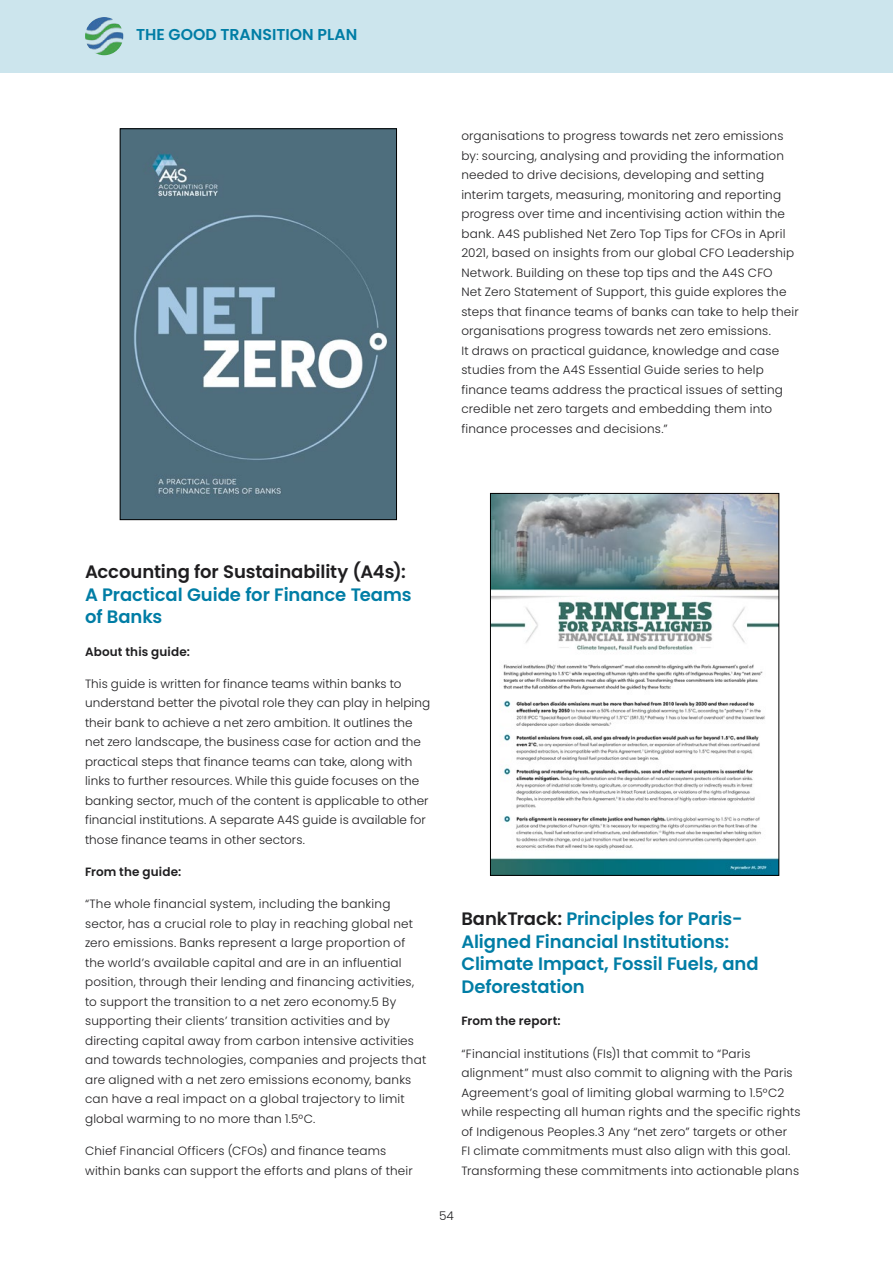
<style>
.page{position:relative;width:893px;height:1263px;background:#fff}
.page>*{position:absolute;margin:0;border:0;box-sizing:border-box;transform-origin:0 0}
.t1{font:600 18px/22.5px "Poppins";letter-spacing:-.005em;color:#007da5}
.t2{font:600 18px "Poppins";letter-spacing:-.005em;color:#1f1e20}
.t3{font:600 15.75px "Poppins";color:#007da5}
.t4{font:300 12px/19.5px "Poppins";letter-spacing:.015em;color:#1f1e20}
.t5{font:600 12px "Poppins";letter-spacing:.015em;color:#1f1e20}
.s1{color:#1f1e20}
</style>
<div class="page">
<div style="left:0;top:0;width:893px;height:72px;background:#cce5ed"></div>
<img style="left:85px;top:17px;width:38px;height:38px;border-radius:19px">
<img style="left:122px;top:130px;width:273px;height:388px">
<div style="left:120px;top:128px;width:277px;height:392px;border:1px solid #000"></div>
<img style="left:492px;top:495px;width:285px;height:379px">
<div style="left:490px;top:493px;width:289px;height:383px;border:1px solid #000"></div>
<h2 class="t3" style="left:136px;top:26px;width:223px">THE GOOD TRANSITION PLAN</h2>
<p class="t4" style="left:461px;top:126px;width:339px">organisations to progress towards net zero emissions by: sourcing, analysing and providing the information needed to drive decisions, developing and setting interim targets, measuring, monitoring and reporting progress over time and incentivising action within the bank. A4S published Net Zero Top Tips for CFOs in April 2021, based on insights from our global CFO Leadership Network. Building on these top tips and the A4S CFO<br>Net Zero Statement of Support, this guide explores the steps that finance teams of banks can take to help their organisations progress towards net zero emissions.<br>It draws on practical guidance, knowledge and case studies from the A4S Essential Guide series to help finance teams address the practical issues of setting credible net zero targets and embedding them into finance processes and decisions.”</p>
<h1 class="t2" style="left:85px;top:561px;width:322px">Accounting for Sustainability (A4s):</h1>
<h1 class="t1" style="left:85px;top:583px;width:328px">A Practical Guide for Finance Teams of Banks</h1>
<p class="t5" style="left:85px;top:644px;width:106px">About this guide:</p>
<p class="t4" style="left:85px;top:674px;width:347px">This guide is written for finance teams within banks to understand better the pivotal role they can play in helping their bank to achieve a net zero ambition. It outlines the net zero landscape, the business case for action and the practical steps that finance teams can take, along with links to further resources. While this guide focuses on the banking sector, much of the content is applicable to other financial institutions. A separate A4S guide is available for those finance teams in other sectors.</p>
<p class="t5" style="left:85px;top:865px;width:98px">From the guide:</p>
<p class="t4" style="left:85px;top:894px;width:343px">“The whole financial system, including the banking sector, has a crucial role to play in reaching global net zero emissions. Banks represent a large proportion of the world’s available capital and are in an influential position, through their lending and financing activities, to support the transition to a net zero economy.5 By supporting their clients’ transition activities and by directing capital away from carbon intensive activities and towards technologies, companies and projects that are aligned with a net zero emissions economy, banks can have a real impact on a global trajectory to limit global warming to no more than 1.5°C.</p>
<p class="t4" style="left:85px;top:1141px;width:329px">Chief Financial Officers (CFOs) and finance teams within banks can support the efforts and plans of their</p>
<h1 class="t1" style="left:461px;top:908px;width:299px"><span class="s1">BankTrack:</span> Principles for Paris-<br>Aligned Financial Institutions:<br>Climate Impact, Fossil Fuels, and<br>Deforestation</h1>
<p class="t5" style="left:461px;top:1014px;width:101px">From the report:</p>
<p class="t4" style="left:461px;top:1043px;width:341px">“Financial institutions (FIs)1 that commit to “Paris alignment” must also commit to aligning with the Paris Agreement’s goal of limiting global warming to 1.5°C2 while respecting all human rights and the specific rights of Indigenous Peoples.3 Any “net zero” targets or other<br>FI climate commitments must also align with this goal.<br>Transforming these commitments into actionable plans</p>
<p class="t4" style="left:439px;top:1206px;width:16px">54</p>
</div>
